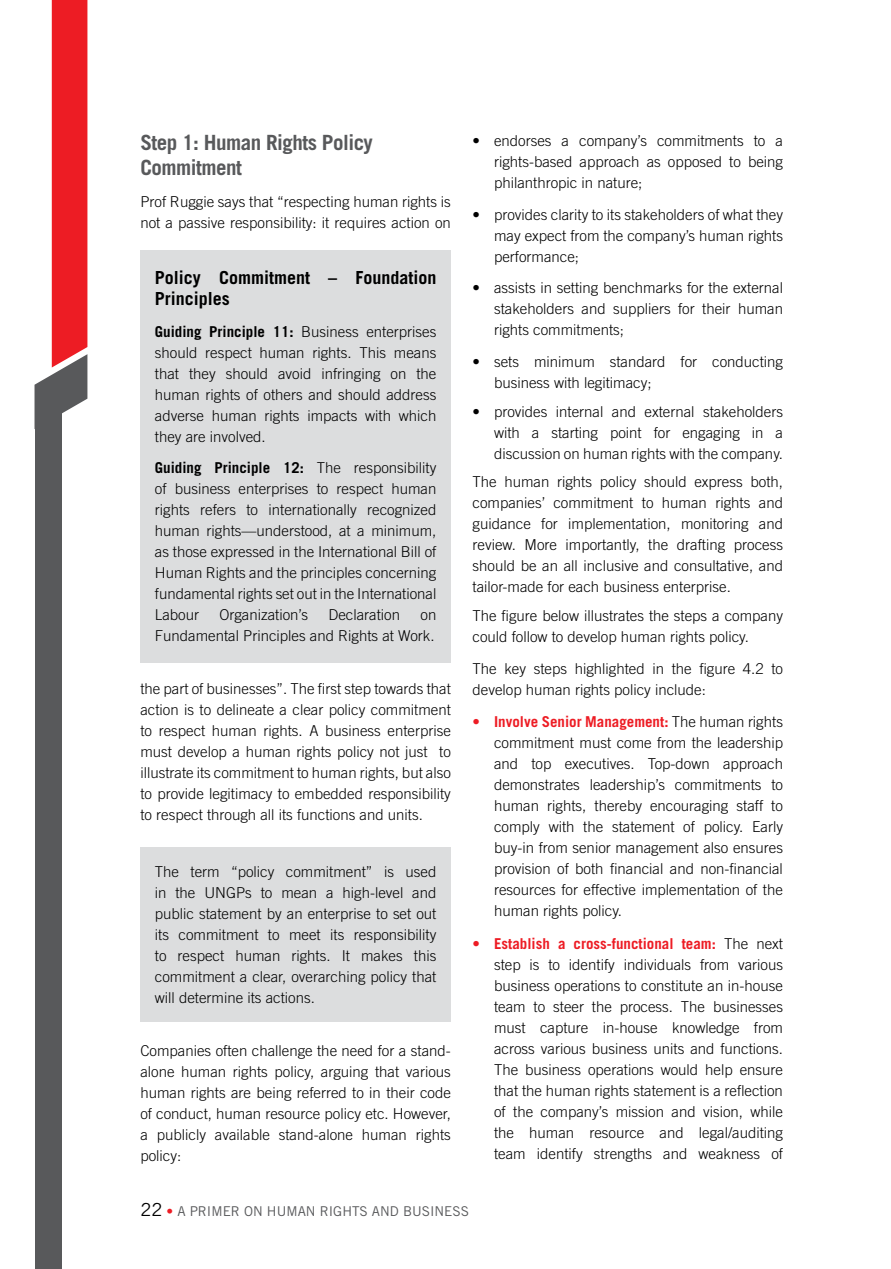
<style>
.page{position:relative;width:891px;height:1269px;background:#fff}
.page>*{position:absolute;margin:0;border:0;box-sizing:border-box;transform-origin:0 0}
.t1{font:700 21px/25.2px "Trade Gothic LT Std";letter-spacing:-.025em;color:#58595b}
.t2{font:700 18px/21px "Trade Gothic LT Std";color:#000}
.t3{font:300 15px/21px "Trade Gothic LT Std";color:#000;text-align:justify}
.t4{font:13.5px "Trade Gothic LT Std";color:#58595b}
.s1{font-weight:700}
.s2{color:#ed1c24}
.s3{font-weight:700;color:#ed1c24}
.s4{font-size:18px;color:#000}
</style>
<div class="page">
<div style="left:35px;top:402px;width:27px;height:867px;background:#58595b"></div>
<svg style="left:35px;top:0;width:52px;height:414px"></svg>
<div style="left:140px;top:250px;width:311px;height:412px;background:#dcddde"></div>
<div style="left:140px;top:847px;width:311px;height:175px;background:#dcddde"></div>
<h1 class="t1" style="left:140px;top:130px;width:234px">Step 1: Human Rights Policy<br>Commitment</h1>
<p class="t3" style="left:140px;top:191px;width:312px">Prof Ruggie says that “respecting human rights is not a passive responsibility: it requires action on</p>
<p class="t2" style="left:155px;top:267px;width:283px">Policy Commitment – Foundation<br>Principles</p>
<p class="t3" style="left:155px;top:321px;width:283px"><span class="s1">Guiding Principle 11:</span> Business enterprises should respect human rights. This means that they should avoid infringing on the human rights of others and should address adverse human rights impacts with which they are involved.</p>
<p class="t3" style="left:155px;top:457px;width:283px"><span class="s1">Guiding Principle 12:</span> The responsibility of business enterprises to respect human rights refers to internationally recognized human rights—understood, at a minimum, as those expressed in the International Bill of Human Rights and the principles concerning fundamental rights set out in the International Labour</p>
<p class="t3" style="left:219px;top:604px;width:90px">Organization’s</p>
<p class="t3" style="left:328px;top:604px;width:73px">Declaration</p>
<p class="t3" style="left:155px;top:604px;width:283px;text-align:right">on<br>Fundamental Principles and Rights at Work.</p>
<p class="t3" style="left:140px;top:678px;width:312px">the part of businesses”. The first step towards that action is to delineate a clear policy commitment to respect human rights. A business enterprise must develop a human rights policy not just to illustrate its commitment to human rights, but also to provide legitimacy to embedded responsibility to respect through all its functions and units.</p>
<p class="t3" style="left:155px;top:861px;width:283px">The term “policy commitment” is used in the UNGPs to mean a high-level and public statement by an enterprise to set out its commitment to meet its responsibility to respect human rights. It makes this commitment a clear, overarching policy that will determine its actions.</p>
<p class="t3" style="left:140px;top:1040px;width:312px">Companies often challenge the need for a stand&shy;alone human rights policy, arguing that various human rights are being referred to in their code of conduct, human resource policy etc. However, a publicly available stand-alone human rights policy:</p>
<p class="t3" style="left:494px;top:130px;width:290px;text-indent:-22px">• endorses a company’s commitments to a rights-based approach as opposed to being philanthropic in nature;</p>
<p class="t3" style="left:494px;top:204px;width:290px;text-indent:-22px">• provides clarity to its stakeholders of what they may expect from the company’s human rights performance;</p>
<p class="t3" style="left:494px;top:277px;width:290px;text-indent:-22px">• assists in setting benchmarks for the external stakeholders and suppliers for their human rights commitments;</p>
<p class="t3" style="left:494px;top:351px;width:290px;text-indent:-22px">• sets minimum standard for conducting business with legitimacy;</p>
<p class="t3" style="left:494px;top:401px;width:290px;text-indent:-22px">• provides internal and external stakeholders with a starting point for engaging in a discussion on human rights with the company.</p>
<p class="t3" style="left:473px;top:471px;width:312px">The human rights policy should express both, companies’ commitment to human rights and guidance for implementation, monitoring and review. More importantly, the drafting process should be an all inclusive and consultative, and tailor-made for each business enterprise.</p>
<p class="t3" style="left:473px;top:605px;width:312px">The figure below illustrates the steps a company could follow to develop human rights policy.</p>
<p class="t3" style="left:473px;top:658px;width:312px">The key steps highlighted in the figure 4.2 to develop human rights policy include:</p>
<p class="t3" style="left:494px;top:710px;width:290px;text-indent:-22px"><span class="s2">•</span> <span class="s3">Involve Senior Management:</span> The human rights commitment must come from the leadership and top executives. Top-down approach demonstrates leadership’s commitments to human rights, thereby encouraging staff to comply with the statement of policy. Early buy-in from senior management also ensures provision of both financial and non-financial resources for effective implementation of the human rights policy.</p>
<p class="t3" style="left:494px;top:933px;width:290px;text-indent:-22px"><span class="s3">• Establish a cross-functional team:</span> The next step is to identify individuals from various business operations to constitute an in-house team to steer the process. The businesses must capture in-house knowledge from across various business units and functions.<br>The business operations would help ensure that the human rights statement is a reflection of the company’s mission and vision, while the human resource and legal/auditing team identify strengths and weakness of</p>
<p class="t4" style="left:140px;top:1203px;width:330px"><span class="s4">22</span> <span class="s2">•</span> A PRIMER ON HUMAN RIGHTS AND BUSINESS</p>
</div>
